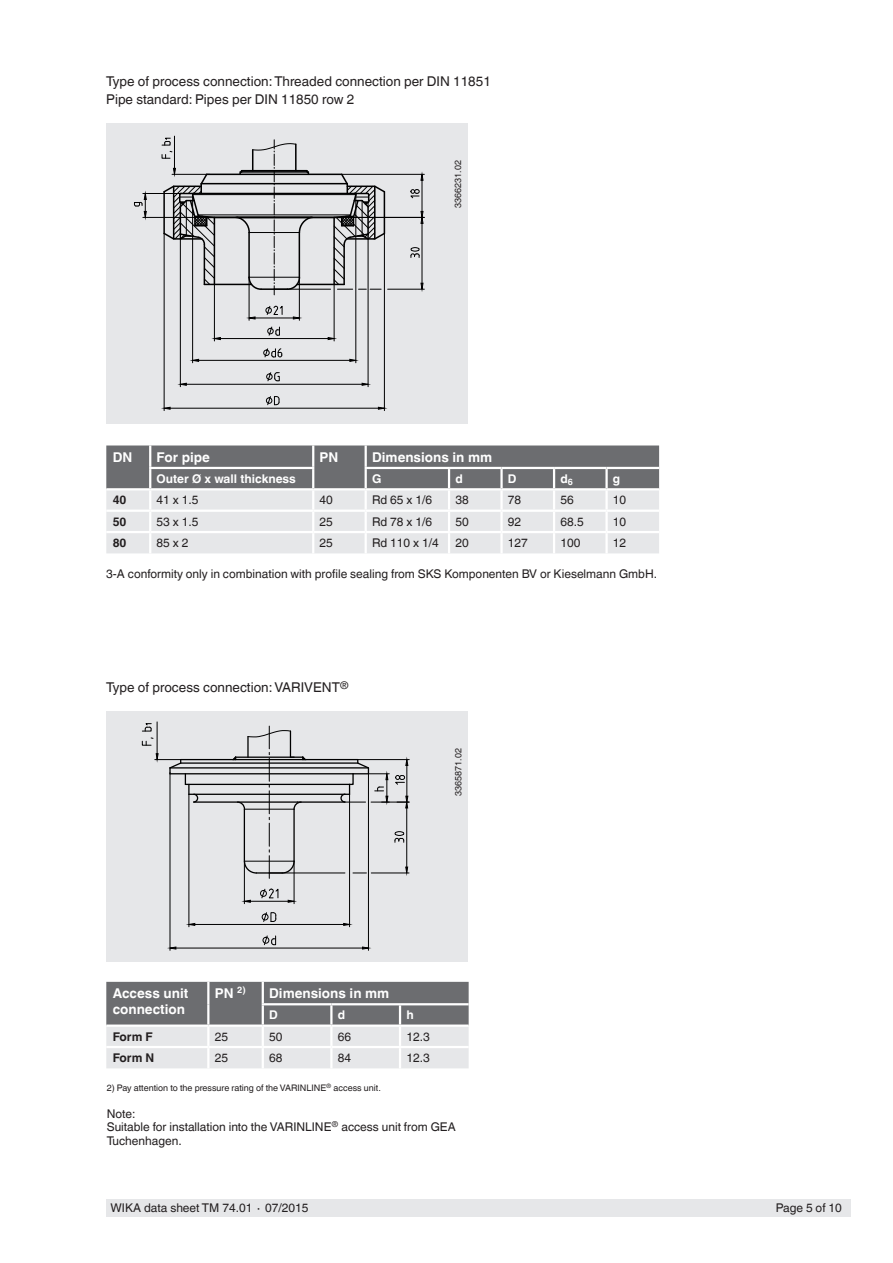
<style>
.page{position:relative;width:893px;height:1263px;background:#fff}
.page>*{position:absolute;margin:0;border:0;box-sizing:border-box;transform-origin:0 0}
.t1{font:13.5px/18px "Helvetica World";color:#231f20}
.t2{font:700 13.5px/16.5px "Helvetica World";color:#fff}
.t3{font:12px/13.5px "Helvetica World";color:#231f20}
.t4{font:700 12px "Helvetica World";color:#fff}
.t5{font:700 12px "Helvetica World";color:#231f20}
.t6{font:9px "Helvetica World";color:#231f20}
</style>
<div class="page">
<div style="left:106px;top:1199px;width:744px;height:17px;background:#e6e7e9"></div>
<div style="left:106px;top:711px;width:362px;height:251px;background:#e6e7e9"></div>
<div style="left:106px;top:123px;width:361px;height:300px;background:#e6e7e9"></div>
<svg style="left:106px;top:445px;width:553px;height:108px;background:#bbbcbe"></svg>
<hr style="left:313px;top:488px;width:53px;height:2px;background:#fff">
<hr style="left:174px;top:136px;width:1px;height:32px;background:#000">
<hr style="left:249px;top:277px;width:1px;height:43px;background:#000">
<hr style="left:299px;top:277px;width:1px;height:43px;background:#000">
<hr style="left:255px;top:318px;width:38px;height:1px;background:#000">
<svg style="left:248px;top:316px;width:8px;height:4px"></svg>
<svg style="left:293px;top:316px;width:7px;height:4px"></svg>
<svg style="left:266px;top:305px;width:17px;height:10px"></svg>
<hr style="left:214px;top:284px;width:1px;height:57px;background:#000">
<hr style="left:334px;top:284px;width:1px;height:57px;background:#000">
<hr style="left:220px;top:338px;width:108px;height:1px;background:#000">
<svg style="left:214px;top:337px;width:7px;height:3px"></svg>
<svg style="left:327px;top:337px;width:8px;height:3px"></svg>
<div style="left:267px;top:328px;width:7px;height:6px;border:1px solid #000;border-radius:50%"></div>
<svg style="left:268px;top:326px;width:12px;height:10px"></svg>
<hr style="left:192px;top:195px;width:1px;height:168px;background:#000">
<hr style="left:355px;top:195px;width:1px;height:168px;background:#000">
<hr style="left:199px;top:360px;width:151px;height:1px;background:#000">
<svg style="left:192px;top:359px;width:7px;height:3px"></svg>
<svg style="left:349px;top:359px;width:8px;height:3px"></svg>
<div style="left:263px;top:350px;width:7px;height:6px;border:1px solid #000;border-radius:50%"></div>
<svg style="left:264px;top:348px;width:19px;height:10px"></svg>
<hr style="left:368px;top:234px;width:1px;height:153px;background:#000">
<hr style="left:180px;top:234px;width:1px;height:153px;background:#000">
<hr style="left:186px;top:384px;width:176px;height:1px;background:#000">
<svg style="left:361px;top:382px;width:8px;height:4px"></svg>
<svg style="left:180px;top:382px;width:7px;height:4px"></svg>
<div style="left:266px;top:374px;width:7px;height:6px;border:1px solid #000;border-radius:50%"></div>
<svg style="left:267px;top:372px;width:13px;height:10px"></svg>
<hr style="left:164px;top:233px;width:1px;height:178px;background:#000">
<hr style="left:384px;top:233px;width:1px;height:178px;background:#000">
<hr style="left:170px;top:408px;width:208px;height:1px;background:#000">
<svg style="left:163px;top:406px;width:8px;height:4px"></svg>
<svg style="left:378px;top:406px;width:7px;height:4px"></svg>
<div style="left:266px;top:397px;width:6px;height:7px;border:1px solid #000;border-radius:50%"></div>
<svg style="left:267px;top:396px;width:13px;height:10px"></svg>
<hr style="left:422px;top:223px;width:1px;height:60px;background:#000">
<svg style="left:420px;top:282px;width:4px;height:7px"></svg>
<svg style="left:410px;top:247px;width:10px;height:11px"></svg>
<hr style="left:388px;top:289px;width:36px;height:1px;background:#000">
<hr style="left:342px;top:174px;width:82px;height:1px;background:#000">
<hr style="left:334px;top:217px;width:90px;height:1px;background:#000">
<hr style="left:422px;top:180px;width:1px;height:31px;background:#000">
<svg style="left:420px;top:174px;width:4px;height:7px"></svg>
<svg style="left:420px;top:211px;width:4px;height:13px"></svg>
<svg style="left:410px;top:189px;width:10px;height:10px"></svg>
<svg style="left:161px;top:137px;width:225px;height:158px"></svg>
<hr style="left:201px;top:183px;width:146px;height:1px;background:#000">
<hr style="left:201px;top:193px;width:146px;height:1px;background:#000">
<hr style="left:198px;top:214px;width:153px;height:1px;background:#000">
<hr style="left:193px;top:194px;width:163px;height:1px;background:#000">
<hr style="left:143px;top:193px;width:58px;height:1px;background:#000">
<hr style="left:143px;top:217px;width:94px;height:1px;background:#000">
<svg style="left:134px;top:193px;width:13px;height:25px"></svg>
<svg style="left:106px;top:982px;width:363px;height:86px;background:#aeafb1"></svg>
<hr style="left:208px;top:1024px;width:55px;height:3px;background:#fff">
<hr style="left:194px;top:801px;width:104px;height:2px;background:#000">
<hr style="left:189px;top:794px;width:156px;height:1px;background:#000">
<hr style="left:185px;top:784px;width:165px;height:1px;background:#000">
<hr style="left:170px;top:767px;width:198px;height:1px;background:#000">
<hr style="left:170px;top:773px;width:183px;height:1px;background:#000">
<hr style="left:181px;top:762px;width:177px;height:2px;background:#000">
<hr style="left:298px;top:801px;width:47px;height:2px;background:#000">
<hr style="left:181px;top:759px;width:177px;height:1px;background:#000">
<hr style="left:157px;top:722px;width:1px;height:32px;background:#000">
<svg style="left:155px;top:753px;width:44px;height:50px"></svg>
<svg style="left:142px;top:738px;width:11px;height:8px"></svg>
<svg style="left:142px;top:723px;width:10px;height:9px"></svg>
<hr style="left:269px;top:873px;width:76px;height:1px;background:#000">
<hr style="left:406px;top:808px;width:1px;height:59px;background:#000">
<svg style="left:405px;top:866px;width:3px;height:7px"></svg>
<svg style="left:394px;top:831px;width:10px;height:11px"></svg>
<svg style="left:353px;top:873px;width:13px;height:1px"></svg>
<hr style="left:371px;top:873px;width:38px;height:1px;background:#000">
<svg style="left:231px;top:726px;width:76px;height:152px"></svg>
<hr style="left:247px;top:737px;width:2px;height:20px;background:#000">
<svg style="left:340px;top:758px;width:69px;height:51px"></svg>
<hr style="left:294px;top:861px;width:1px;height:43px;background:#000">
<hr style="left:244px;top:861px;width:1px;height:43px;background:#000">
<hr style="left:250px;top:901px;width:38px;height:1px;background:#000">
<svg style="left:287px;top:899px;width:8px;height:4px"></svg>
<svg style="left:244px;top:899px;width:7px;height:4px"></svg>
<div style="left:260px;top:890px;width:7px;height:7px;border:1px solid #000;border-radius:50%"></div>
<svg style="left:261px;top:888px;width:18px;height:11px"></svg>
<hr style="left:189px;top:794px;width:1px;height:133px;background:#000">
<hr style="left:349px;top:794px;width:1px;height:133px;background:#000">
<hr style="left:195px;top:924px;width:149px;height:1px;background:#000">
<svg style="left:188px;top:923px;width:8px;height:3px"></svg>
<svg style="left:343px;top:923px;width:7px;height:3px"></svg>
<svg style="left:262px;top:912px;width:15px;height:10px"></svg>
<hr style="left:170px;top:772px;width:1px;height:178px;background:#000">
<hr style="left:368px;top:774px;width:1px;height:176px;background:#000">
<hr style="left:176px;top:948px;width:187px;height:1px;background:#000">
<svg style="left:169px;top:946px;width:8px;height:4px"></svg>
<svg style="left:362px;top:946px;width:6px;height:4px"></svg>
<svg style="left:263px;top:935px;width:13px;height:10px"></svg>
<p class="t1" style="left:106px;top:73px;width:386px">Type of process connection: Threaded connection per DIN 11851<br>Pipe standard: Pipes per DIN 11850 row 2</p>
<p class="t6" style="left:453px;top:208px;width:49px;rotate:-90deg">3366231.02</p>
<p class="t2" style="left:113px;top:449px;width:21px">DN</p>
<p class="t2" style="left:157px;top:449px;width:55px">For pipe</p>
<p class="t2" style="left:320px;top:449px;width:20px">PN</p>
<p class="t2" style="left:372px;top:449px;width:122px">Dimensions in mm</p>
<p class="t4" style="left:157px;top:472px;width:141px">Outer Ø x wall thickness</p>
<p class="t4" style="left:372px;top:472px;width:11px">G</p>
<p class="t4" style="left:455px;top:472px;width:9px">d</p>
<p class="t4" style="left:508px;top:472px;width:10px">D</p>
<p class="t4" style="left:560px;top:472px;width:14px">d<sub>6</sub></p>
<p class="t4" style="left:613px;top:472px;width:9px">g</p>
<p class="t5" style="left:113px;top:493px;width:15px">40</p>
<p class="t3" style="left:157px;top:493px;width:43px">41 x 1.5</p>
<p class="t3" style="left:320px;top:493px;width:15px">40</p>
<p class="t3" style="left:372px;top:493px;width:62px">Rd 65 x 1/6</p>
<p class="t3" style="left:455px;top:493px;width:15px">38</p>
<p class="t3" style="left:508px;top:493px;width:15px">78</p>
<p class="t3" style="left:560px;top:493px;width:15px">56</p>
<p class="t3" style="left:613px;top:493px;width:15px">10</p>
<p class="t5" style="left:113px;top:514px;width:15px">50</p>
<p class="t3" style="left:157px;top:515px;width:43px">53 x 1.5</p>
<p class="t3" style="left:320px;top:515px;width:15px">25</p>
<p class="t3" style="left:372px;top:515px;width:62px">Rd 78 x 1/6</p>
<p class="t3" style="left:455px;top:515px;width:15px">50</p>
<p class="t3" style="left:508px;top:515px;width:15px">92</p>
<p class="t3" style="left:560px;top:515px;width:25px">68.5</p>
<p class="t3" style="left:613px;top:515px;width:15px">10</p>
<p class="t5" style="left:113px;top:536px;width:15px">80</p>
<p class="t3" style="left:157px;top:536px;width:33px">85 x 2</p>
<p class="t3" style="left:320px;top:536px;width:15px">25</p>
<p class="t3" style="left:372px;top:536px;width:68px">Rd 110 x 1/4</p>
<p class="t3" style="left:455px;top:536px;width:15px">20</p>
<p class="t3" style="left:508px;top:536px;width:22px">127</p>
<p class="t3" style="left:560px;top:536px;width:22px">100</p>
<p class="t3" style="left:613px;top:536px;width:15px">12</p>
<p class="t3" style="left:106px;top:567px;width:552px">3-A conformity only in combination with profile sealing from SKS Komponenten BV or Kieselmann GmbH.</p>
<p class="t1" style="left:106px;top:678px;width:244px">Type of process connection: VARIVENT<sup>®</sup></p>
<p class="t6" style="left:453px;top:796px;width:49px;rotate:-90deg">3365871.02</p>
<p class="t2" style="left:113px;top:985px;width:77px">Access unit connection</p>
<p class="t2" style="left:215px;top:985px;width:32px">PN <sup>2)</sup></p>
<p class="t2" style="left:269px;top:985px;width:122px">Dimensions in mm</p>
<p class="t4" style="left:269px;top:1008px;width:10px">D</p>
<p class="t4" style="left:338px;top:1008px;width:9px">d</p>
<p class="t4" style="left:406px;top:1008px;width:9px">h</p>
<p class="t5" style="left:113px;top:1029px;width:42px">Form F</p>
<p class="t3" style="left:215px;top:1030px;width:15px">25</p>
<p class="t3" style="left:269px;top:1030px;width:15px">50</p>
<p class="t3" style="left:338px;top:1030px;width:15px">66</p>
<p class="t3" style="left:406px;top:1030px;width:25px">12.3</p>
<p class="t5" style="left:113px;top:1051px;width:43px">Form N</p>
<p class="t3" style="left:215px;top:1051px;width:15px">25</p>
<p class="t3" style="left:269px;top:1051px;width:15px">68</p>
<p class="t3" style="left:338px;top:1051px;width:15px">84</p>
<p class="t3" style="left:406px;top:1051px;width:25px">12.3</p>
<p class="t6" style="left:107px;top:1082px;width:276px">2) Pay attention to the pressure rating of the VARINLINE<sup>®</sup> access unit.</p>
<p class="t3" style="left:107px;top:1107px;width:350px">Note:<br>Suitable for installation into the VARINLINE<sup>®</sup> access unit from GEA<br>Tuchenhagen.</p>
<p class="t3" style="left:111px;top:1201px;width:200px">WIKA data sheet TM 74.01 ∙ 07/2015</p>
<p class="t3" style="left:776px;top:1201px;width:68px">Page 5 of 10</p>
</div>
